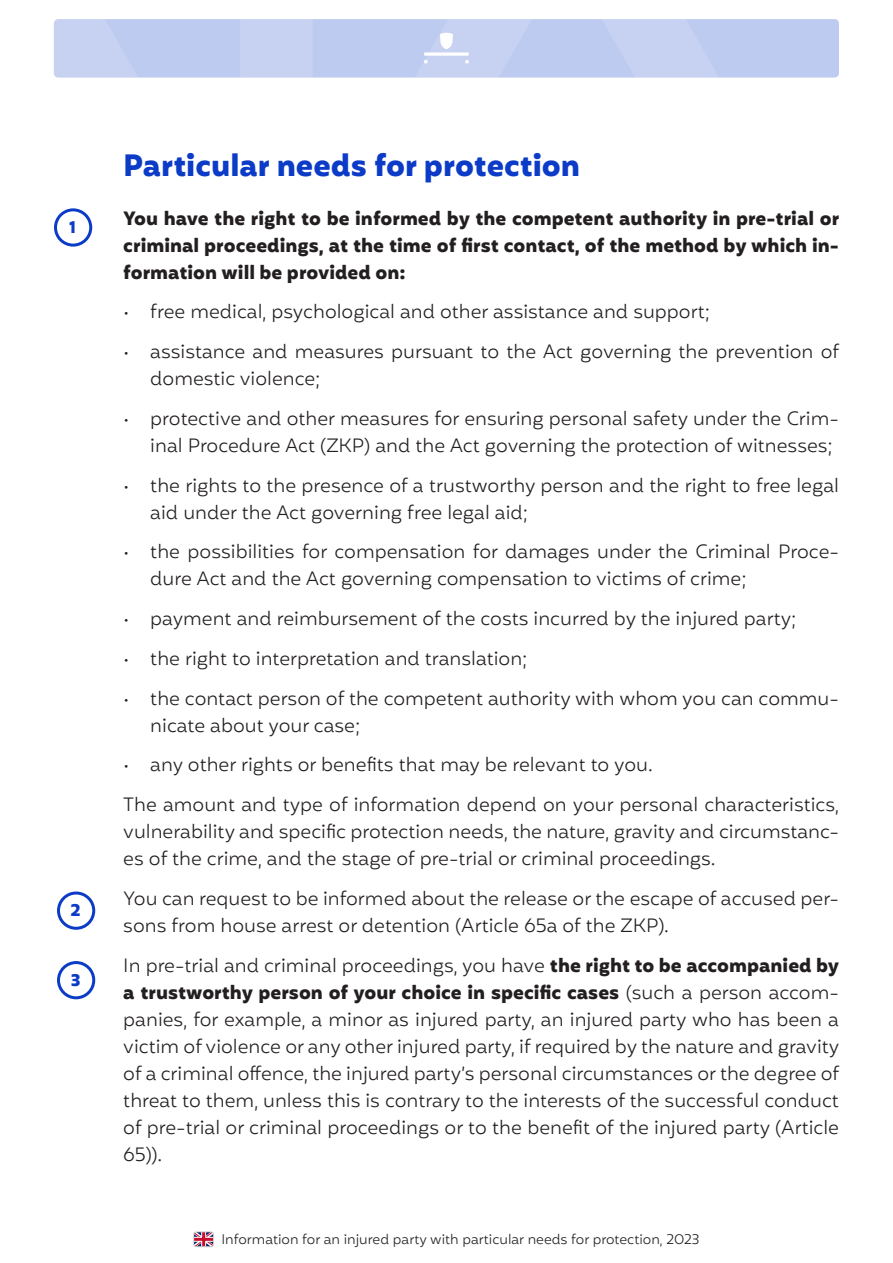
<style>
.page{position:relative;width:893px;height:1263px;background:#fff}
.page>*{position:absolute;margin:0;border:0;box-sizing:border-box;transform-origin:0 0}
.Heading_-_part{font:700 30px "Mohr";color:#0c3cc7}
.Besedilo{font:300 18.75px/27px "Mohr";color:#231f20}
.Besedilo-2{font:700 18.75px/27px "Mohr";color:#231f20;text-align:justify}
.Bulet_-_številke{font:700 16.5px "Mohr";color:#0c3cc7}
.t1{font:300 13.5px "Mohr";color:#231f20}
.s1{font-weight:700}
</style>
<div class="page">
<div style="left:54px;top:19px;width:785px;height:59px;background:#becbf0;border-radius:4px"></div>
<svg style="left:54px;top:19px;width:694px;height:59px"></svg>
<svg style="left:195px;top:1233px;width:17px;height:12px"></svg>
<div style="left:193px;top:1231px;width:21px;height:16px;border:1px solid #d1d2d4;border-radius:3px"></div>
<div style="left:54px;top:208px;width:38px;height:39px;border:3px solid #0c3cc7;border-radius:50%"></div>
<div style="left:57px;top:891px;width:38px;height:39px;border:3px solid #0c3cc7;border-radius:50%"></div>
<div style="left:57px;top:961px;width:38px;height:38px;border:3px solid #0c3cc7;border-radius:50%"></div>
<p class="Bulet_-_številke" style="left:69px;top:218px;width:8px">1</p>
<p class="Bulet_-_številke" style="left:71px;top:901px;width:12px">2</p>
<p class="Bulet_-_številke" style="left:71px;top:971px;width:11px">3</p>
<p class="Heading_-_part" style="left:123px;top:148px;width:458px">Particular needs for protection</p>
<p class="Besedilo-2" style="left:123px;top:205px;width:717px">You have the right to be informed by the competent authority in pre-trial or criminal proceedings, at the time of first contact, of the method by which in&shy;formation will be provided on:</p>
<p class="Besedilo" style="left:123px;top:300px;width:588px">• free medical, psychological and other assistance and support;</p>
<p class="Besedilo" style="left:150px;top:340px;width:690px;text-indent:-27px">• assistance and measures pursuant to the Act governing the prevention of domestic violence;</p>
<p class="Besedilo" style="left:150px;top:406px;width:690px;text-indent:-27px">• protective and other measures for ensuring personal safety under the Crim&shy;inal Procedure Act (ZKP) and the Act governing the protection of witnesses;</p>
<p class="Besedilo" style="left:150px;top:473px;width:690px;text-indent:-27px">• the rights to the presence of a trustworthy person and the right to free legal aid under the Act governing free legal aid;</p>
<p class="Besedilo" style="left:150px;top:540px;width:690px;text-indent:-27px">• the possibilities for compensation for damages under the Criminal Proce&shy;dure Act and the Act governing compensation to victims of crime;</p>
<p class="Besedilo" style="left:123px;top:607px;width:675px">• payment and reimbursement of the costs incurred by the injured party;</p>
<p class="Besedilo" style="left:123px;top:646px;width:406px">• the right to interpretation and translation;</p>
<p class="Besedilo" style="left:150px;top:686px;width:690px;text-indent:-27px">• the contact person of the competent authority with whom you can commu&shy;nicate about your case;</p>
<p class="Besedilo" style="left:123px;top:753px;width:531px">• any other rights or benefits that may be relevant to you.</p>
<p class="Besedilo" style="left:123px;top:793px;width:717px;text-align:justify">The amount and type of information depend on your personal characteristics, vulnerability and specific protection needs, the nature, gravity and circumstanc&shy;es of the crime, and the stage of pre-trial or criminal proceedings.</p>
<p class="Besedilo" style="left:123px;top:886px;width:717px">You can request to be informed about the release or the escape of accused per&shy;sons from house arrest or detention (Article 65a of the ZKP).</p>
<p class="Besedilo" style="left:123px;top:953px;width:717px;text-align:justify">In pre-trial and criminal proceedings, you have <span class="s1">the right to be accompanied by a trustworthy person of your choice in specific cases</span> (such a person accom&shy;panies, for example, a minor as injured party, an injured party who has been a victim of violence or any other injured party, if required by the nature and gravity of a criminal offence, the injured party’s personal circumstances or the degree of threat to them, unless this is contrary to the interests of the successful conduct of pre-trial or criminal proceedings or to the benefit of the injured party (Article 65)).</p>
<p class="t1" style="left:221px;top:1230px;width:480px">Information for an injured party with particular needs for protection, 2023</p>
</div>
